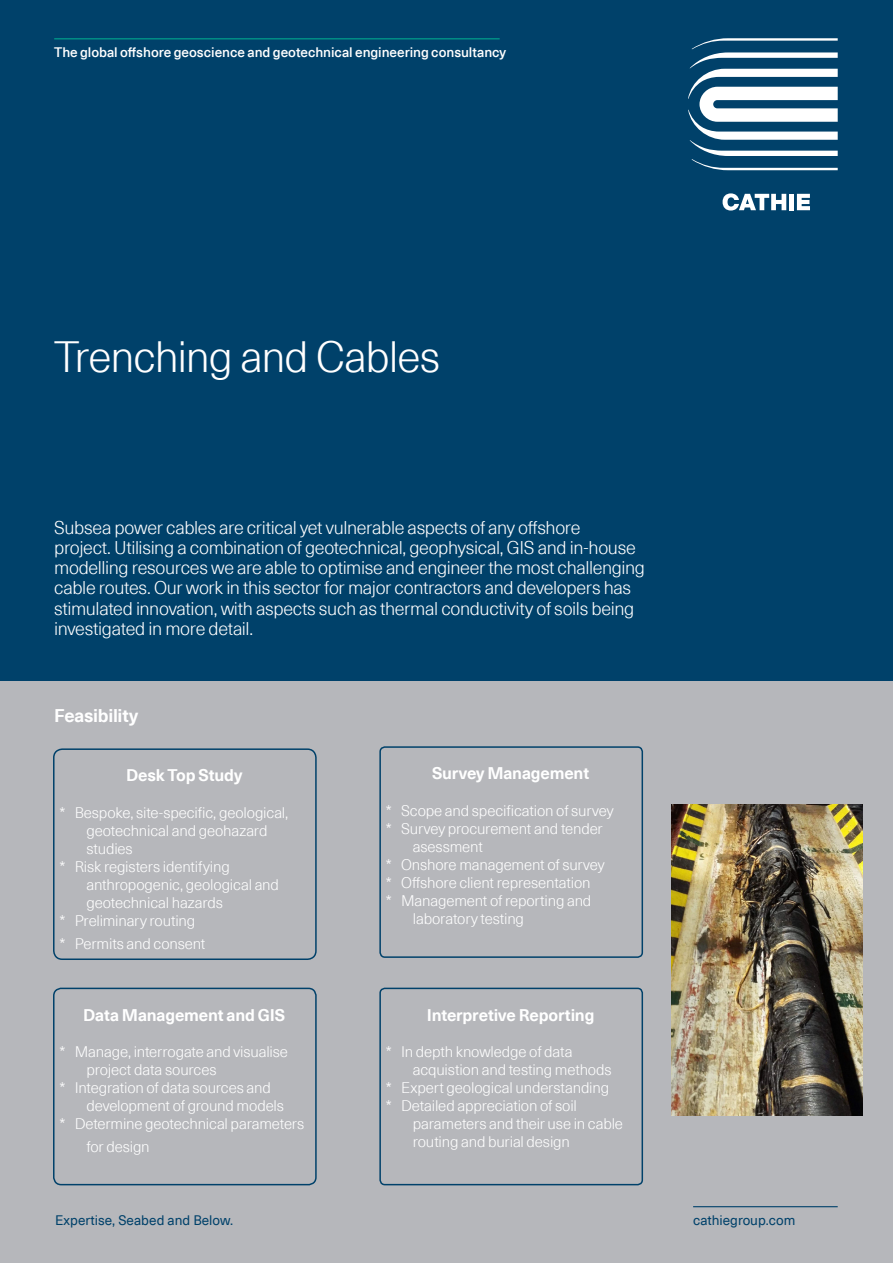
<style>
.page{position:relative;width:893px;height:1263px;background:#fff}
.page>*{position:absolute;margin:0;border:0;box-sizing:border-box;transform-origin:0 0}
._13_5_Medium{font:300 42.75px "Neue Haas Unica Pro";letter-spacing:-.025em;color:#fff}
._13_5_Medium-2{font:300 18px/20.2px "Neue Haas Unica Pro";letter-spacing:-.02em;color:#fff}
._13_5_Medium-3{font:700 18px "Neue Haas Unica Pro";letter-spacing:-.015em;color:#fff}
._13_5_Medium-4{font:700 16.5px "Neue Haas Unica Pro";letter-spacing:-.01em;color:#fff}
.t1{font:300 15px/18px "Neue Haas Unica Pro";letter-spacing:-.01em;color:#fff}
._13_5_Medium-5{font:500 13.5px "Neue Haas Unica Pro";letter-spacing:-.005em;color:#fff}
.t2{font:13.5px "Neue Haas Unica Pro";color:#00416a}
</style>
<div class="page">
<div style="left:0;top:680px;width:893px;height:583px;background:#b6b7bb"></div>
<div style="left:0;top:0;width:893px;height:680px;background:#00416a"></div>
<svg style="left:688px;top:38px;width:150px;height:132px"></svg>
<svg style="left:723px;top:193px;width:63px;height:18px"></svg>
<div style="left:789px;top:194px;width:5px;height:16px;background:#fff"></div>
<svg style="left:797px;top:194px;width:13px;height:16px"></svg>
<hr style="left:693px;top:1206px;width:145px;height:1px;background:#00416a">
<hr style="left:54px;top:38px;width:446px;height:1px;background:#00a78e">
<div style="left:53px;top:748px;width:264px;height:212px;border:2px solid #00416a;border-radius:9px"></div>
<div style="left:379px;top:746px;width:264px;height:212px;border:2px solid #00416a;border-radius:5px"></div>
<div style="left:53px;top:988px;width:264px;height:197px;border:2px solid #00416a;border-radius:7px"></div>
<div style="left:379px;top:988px;width:264px;height:197px;border:2px solid #00416a;border-radius:5px"></div>
<img style="left:671px;top:805px;width:192px;height:310px">
<p class="_13_5_Medium-5" style="left:54px;top:44px;width:453px">The global offshore geoscience and geotechnical engineering consultancy</p>
<p class="_13_5_Medium" style="left:54px;top:332px;width:388px">Trenching and Cables</p>
<p class="_13_5_Medium-2" style="left:54px;top:517px;width:592px">Subsea power cables are critical yet vulnerable aspects of any offshore<br>project. Utilising a combination of geotechnical, geophysical, GIS and in-house modelling resources we are able to optimise and engineer the most challenging cable routes. Our work in this sector for major contractors and developers has stimulated innovation, with aspects such as thermal conductivity of soils being investigated in more detail.</p>
<p class="_13_5_Medium-3" style="left:54px;top:704px;width:85px">Feasibility</p>
<p class="_13_5_Medium-4" style="left:126px;top:765px;width:118px">Desk Top Study</p>
<p class="t1" style="left:86px;top:804px;width:203px;text-indent:-27px">* Bespoke, site-specific, geological, geotechnical and geohazard studies</p>
<p class="t1" style="left:86px;top:858px;width:194px;text-indent:-27px">* Risk registers identifying anthropogenic, geological and geotechnical hazards</p>
<p class="t1" style="left:59px;top:912px;width:137px">* Preliminary routing</p>
<p class="t1" style="left:59px;top:934px;width:148px">* Permits and consent</p>
<p class="_13_5_Medium-4" style="left:83px;top:1004px;width:203px">Data Management and GIS</p>
<p class="t1" style="left:86px;top:1043px;width:203px;text-indent:-27px">* Manage, interrogate and visualise project data sources</p>
<p class="t1" style="left:86px;top:1079px;width:199px;text-indent:-27px">* Integration of data sources and development of ground models</p>
<p class="t1" style="left:86px;top:1113px;width:219px;line-height:22.5px;text-indent:-27px">* Determine geotechnical parameters for design</p>
<p class="t2" style="left:55px;top:1212px;width:179px">Expertise, Seabed and Below.</p>
<p class="_13_5_Medium-4" style="left:432px;top:763px;width:159px">Survey Management</p>
<p class="t1" style="left:386px;top:802px;width:229px">* Scope and specification of survey</p>
<p class="t1" style="left:413px;top:820px;width:192px;text-indent:-27px">* Survey procurement and tender asessment</p>
<p class="t1" style="left:386px;top:856px;width:220px">* Onshore management of survey</p>
<p class="t1" style="left:386px;top:874px;width:206px">* Offshore client representation</p>
<p class="t1" style="left:413px;top:892px;width:180px;text-indent:-27px">* Management of reporting and laboratory testing</p>
<p class="_13_5_Medium-4" style="left:427px;top:1004px;width:169px">Interpretive Reporting</p>
<p class="t1" style="left:413px;top:1043px;width:200px;text-indent:-27px">* In depth knowledge of data acquistion and testing methods</p>
<p class="t1" style="left:386px;top:1079px;width:225px">* Expert geological understanding</p>
<p class="t1" style="left:413px;top:1097px;width:212px;text-indent:-27px">* Detailed appreciation of soil parameters and their use in cable routing and burial design</p>
<p class="t2" style="left:693px;top:1212px;width:104px">cathiegroup.com</p>
</div>
